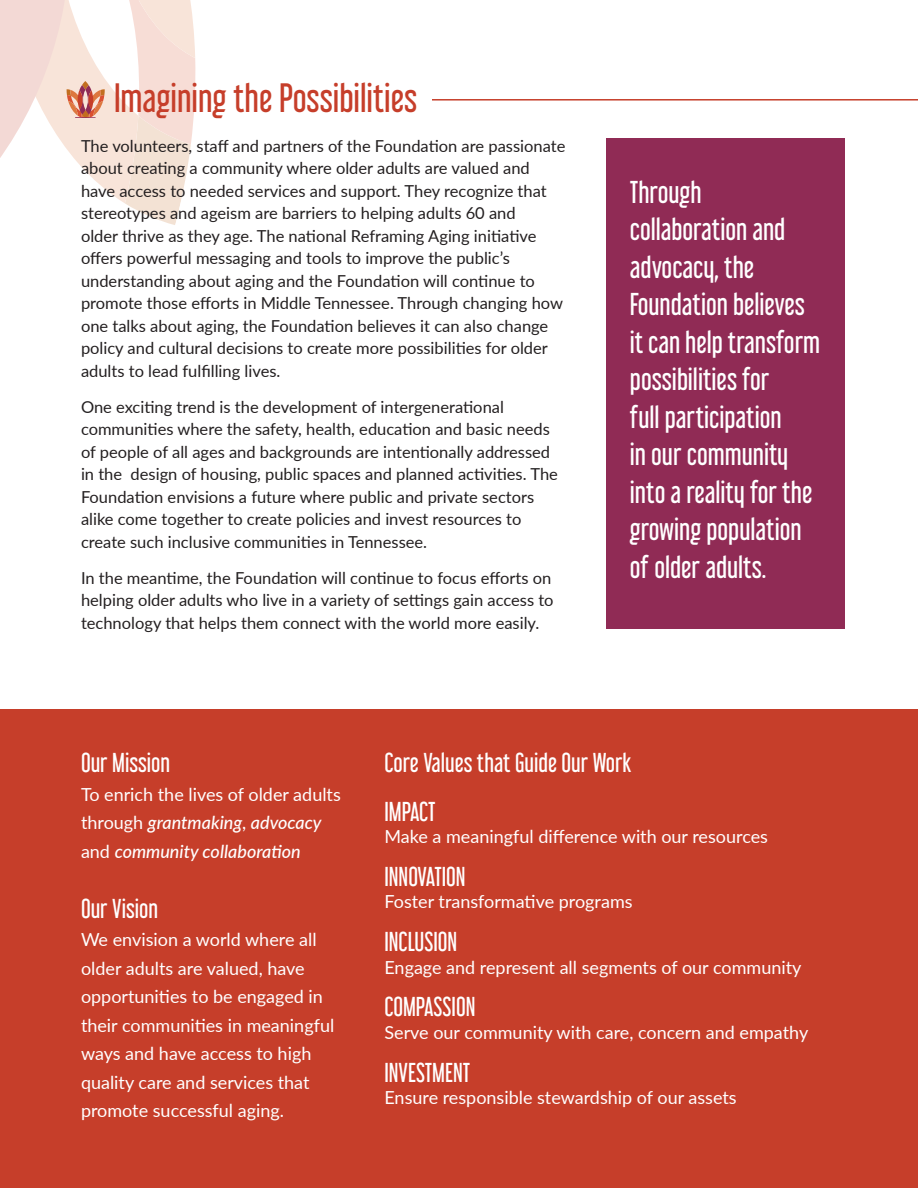
<style>
.page{position:relative;width:918px;height:1188px;background:#fff}
.page>*{position:absolute;margin:0;border:0;box-sizing:border-box;transform-origin:0 0}
.t1{font:36px "Libel Suit Rg";color:#c63e2a}
.Regular_Paragraph{font:27.75px/37.5px "Libel Suit Rg";color:#fff}
.white_large_text{font:24px "Libel Suit Rg";color:#fff}
.white_large_text-2{font:18px/28.5px "Lato";color:#fff}
.white_large_text-3{font:italic 500 18px/28.5px "Lato";color:#fff}
.Regular_Paragraph-2{font:16.5px/22.5px "Lato";color:#231f20}
.s1{font-weight:400;font-style:normal}
</style>
<div class="page">
<div style="left:0;top:710px;width:918px;height:478px;background:#c63e2a"></div>
<svg style="left:0;top:0;width:196px;height:225px"></svg>
<div style="left:606px;top:138px;width:238px;height:491px;background:#902b55"></div>
<hr style="left:432px;top:99px;width:486px;height:2px;background:#c63e2a">
<p class="t1" style="left:114px;top:69px;width:305px">Imagining the Possibilities</p>
<p class="Regular_Paragraph-2" style="left:81px;top:134px;width:486px">The volunteers, staff and partners of the Foundation are passionate about creating a community where older adults are valued and have access to needed services and support. They recognize that stereotypes and ageism are barriers to helping adults 60 and<br>older thrive as they age. The national Reframing Aging initiative offers powerful messaging and tools to improve the public’s understanding about aging and the Foundation will continue to promote those efforts in Middle Tennessee. Through changing how one talks about aging, the Foundation believes it can also change policy and cultural decisions to create more possibilities for older adults to lead fulfilling lives.</p>
<p class="Regular_Paragraph-2" style="left:81px;top:395px;width:478px">One exciting trend is the development of intergenerational communities where the safety, health, education and basic needs of people of all ages and backgrounds are intentionally addressed in the design of housing, public spaces and planned activities. The Foundation envisions a future where public and private sectors alike come together to create policies and invest resources to create such inclusive communities in Tennessee.</p>
<p class="Regular_Paragraph-2" style="left:81px;top:566px;width:474px">In the meantime, the Foundation will continue to focus efforts on helping older adults who live in a variety of settings gain access to technology that helps them connect with the world more easily.</p>
<p class="Regular_Paragraph" style="left:630px;top:170px;width:192px">Through collaboration and advocacy, the<br>Foundation believes it can help transform possibilities for<br>full participation<br>in our community into a reality for the growing population of older adults.</p>
<p class="white_large_text" style="left:81px;top:743px;width:91px">Our Mission</p>
<p class="white_large_text-3" style="left:81px;top:779px;width:261px"><span class="s1">To enrich the lives of older adults through</span> grantmaking<span class="s1">,</span> advocacy <span class="s1">and</span> community collaboration</p>
<p class="white_large_text" style="left:81px;top:889px;width:79px">Our Vision</p>
<p class="white_large_text-2" style="left:81px;top:925px;width:255px">We envision a world where all older adults are valued, have opportunities to be engaged in their communities in meaningful ways and have access to high quality care and services that promote successful aging.</p>
<p class="white_large_text" style="left:384px;top:743px;width:249px">Core Values that Guide Our Work</p>
<p class="white_large_text" style="left:384px;top:792px;width:53px">IMPACT</p>
<p class="white_large_text-2" style="left:384px;top:822px;width:385px">Make a meaningful difference with our resources</p>
<p class="white_large_text" style="left:384px;top:857px;width:83px">INNOVATION</p>
<p class="white_large_text-2" style="left:384px;top:887px;width:250px">Foster transformative programs</p>
<p class="white_large_text" style="left:384px;top:922px;width:74px">INCLUSION</p>
<p class="white_large_text-2" style="left:384px;top:952px;width:418px">Engage and represent all segments of our community</p>
<p class="white_large_text" style="left:384px;top:987px;width:93px">COMPASSION</p>
<p class="white_large_text-2" style="left:384px;top:1017px;width:425px">Serve our community with care, concern and empathy</p>
<p class="white_large_text" style="left:384px;top:1053px;width:87px">INVESTMENT</p>
<p class="white_large_text-2" style="left:384px;top:1083px;width:354px">Ensure responsible stewardship of our assets</p>
</div>
